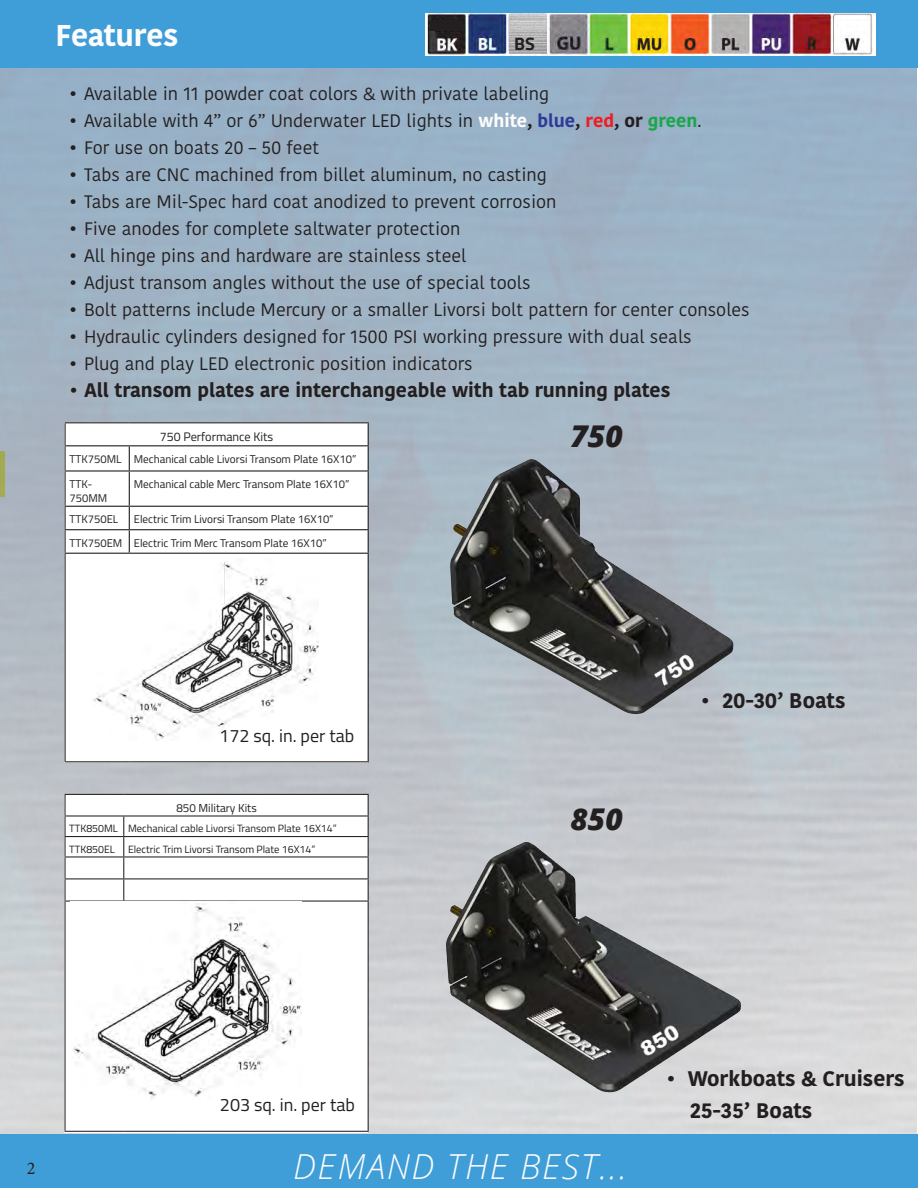
<style>
.page{position:relative;width:918px;height:1188px;background:#fff}
.page>*{position:absolute;margin:0;border:0;box-sizing:border-box;transform-origin:0 0}
.t1{font:italic 300 34.5px "Open Sans";letter-spacing:.05em;color:#fcfcfc}
.t2{font:700 30px "Kohinoor Bangla";letter-spacing:-.01em;color:#fcfcfc}
.t3{font:italic 800 30px "Open Sans";color:#231f20}
.t4{font:700 21px "Kohinoor Devanagari";color:#231f20}
.t5{font:700 19.5px "Kohinoor Bangla";color:#231f20}
.t6{font:18px "Kohinoor Bangla";color:#231f20}
.t7{font:18px "Titillium Web";color:#231f20}
.t8{font:700 18px "Titillium Web";color:#231f20}
.t9{font:18px "Minion Pro";color:#231f20}
.t10{font:12.3px "Titillium Web";color:#231f20}
.t11{font:11.55px "Titillium Web";color:#231f20}
.t12{font:11.25px/13.5px "Titillium Web";color:#231f20}
.t13{font:10.5px "Titillium Web";color:#231f20}
.s1{font-weight:700;color:#fcfcfc}
.s2{font-weight:700}
.s3{font-weight:700;color:#2e3c98}
.s4{font-weight:700;color:#ee1d23}
.s5{font-weight:700;color:#1aa74a}
</style>
<div class="page">
<img style="left:0;top:68px;width:916px;height:1066px">
<div style="left:0;top:1px;width:918px;height:67px;background:#3f9ed7"></div>
<div style="left:0;top:1134px;width:918px;height:54px;background:#3f9ed7"></div>
<div style="left:64px;top:422px;width:304px;height:341px;background:#fff"></div>
<hr style="left:64px;top:422px;width:65px;height:1px;background:#231f20">
<hr style="left:64px;top:423px;width:2px;height:22px;background:#231f20">
<hr style="left:129px;top:422px;width:240px;height:1px;background:#231f20">
<hr style="left:64px;top:445px;width:65px;height:1px;background:#231f20">
<hr style="left:64px;top:446px;width:2px;height:24px;background:#231f20">
<hr style="left:129px;top:445px;width:240px;height:1px;background:#231f20">
<svg style="left:129px;top:446px;width:1px;height:24px"></svg>
<svg style="left:368px;top:423px;width:1px;height:47px"></svg>
<hr style="left:64px;top:470px;width:65px;height:2px;background:#231f20">
<hr style="left:64px;top:472px;width:2px;height:34px;background:#231f20">
<hr style="left:129px;top:470px;width:240px;height:2px;background:#231f20">
<hr style="left:129px;top:472px;width:1px;height:34px;background:#231f20">
<hr style="left:368px;top:472px;width:1px;height:34px;background:#231f20">
<hr style="left:64px;top:506px;width:65px;height:1px;background:#231f20">
<hr style="left:64px;top:507px;width:2px;height:22px;background:#231f20">
<hr style="left:129px;top:506px;width:240px;height:1px;background:#231f20">
<hr style="left:64px;top:529px;width:65px;height:1px;background:#231f20">
<hr style="left:64px;top:530px;width:2px;height:23px;background:#231f20">
<hr style="left:129px;top:529px;width:240px;height:1px;background:#231f20">
<svg style="left:129px;top:507px;width:1px;height:46px"></svg>
<svg style="left:368px;top:507px;width:1px;height:46px"></svg>
<hr style="left:64px;top:553px;width:65px;height:1px;background:#231f20">
<hr style="left:64px;top:554px;width:2px;height:207px;background:#231f20">
<hr style="left:129px;top:553px;width:240px;height:1px;background:#231f20">
<hr style="left:368px;top:554px;width:1px;height:207px;background:#231f20">
<hr style="left:64px;top:761px;width:65px;height:1px;background:#231f20">
<hr style="left:129px;top:761px;width:240px;height:1px;background:#231f20">
<img style="left:93px;top:562px;width:225px;height:179px">
<div style="left:64px;top:794px;width:304px;height:338px;background:#fff"></div>
<hr style="left:64px;top:794px;width:60px;height:1px;background:#231f20">
<hr style="left:64px;top:795px;width:2px;height:20px;background:#231f20">
<hr style="left:124px;top:794px;width:245px;height:1px;background:#231f20">
<hr style="left:64px;top:815px;width:60px;height:2px;background:#231f20">
<hr style="left:124px;top:815px;width:245px;height:2px;background:#231f20">
<hr style="left:64px;top:836px;width:60px;height:1px;background:#231f20">
<svg style="left:64px;top:817px;width:2px;height:39px"></svg>
<hr style="left:124px;top:836px;width:245px;height:1px;background:#231f20">
<hr style="left:64px;top:856px;width:60px;height:1px;background:#231f20">
<hr style="left:64px;top:857px;width:2px;height:21px;background:#231f20">
<hr style="left:124px;top:856px;width:245px;height:1px;background:#231f20">
<hr style="left:64px;top:878px;width:60px;height:1px;background:#231f20">
<hr style="left:64px;top:879px;width:2px;height:22px;background:#231f20">
<hr style="left:124px;top:878px;width:245px;height:1px;background:#231f20">
<svg style="left:123px;top:817px;width:1px;height:84px"></svg>
<svg style="left:368px;top:795px;width:1px;height:106px"></svg>
<hr style="left:64px;top:901px;width:60px;height:1px;background:#231f20">
<hr style="left:64px;top:902px;width:2px;height:229px;background:#231f20">
<hr style="left:124px;top:901px;width:245px;height:1px;background:#231f20">
<hr style="left:368px;top:902px;width:1px;height:229px;background:#231f20">
<hr style="left:64px;top:1131px;width:60px;height:1px;background:#231f20">
<hr style="left:124px;top:1131px;width:245px;height:1px;background:#231f20">
<img style="left:73px;top:903px;width:229px;height:196px">
<img style="left:426px;top:14px;width:450px;height:41px">
<img style="left:450px;top:459px;width:283px;height:255px">
<img style="left:453px;top:842px;width:72px;height:67px">
<div style="left:430px;top:20px;width:33px;height:11px;background:#231f20"></div>
<img style="left:510px;top:15px;width:37px;height:38px">
<p class="t2" style="left:56px;top:9px;width:124px">Features</p>
<p class="t8" style="left:514px;top:30px;width:22px">BS</p>
<p class="t6" style="left:69px;top:80px;width:482px">• Available in 11 powder coat colors &amp; with private labeling</p>
<p class="t6" style="left:69px;top:107px;width:634px">• Available with 4” or 6” Underwater LED lights in <span class="s1">white</span><span class="s2">,</span> <span class="s3">blue</span><span class="s2">,</span> <span class="s4">red</span><span class="s2">, or</span> <span class="s5">green</span>.</p>
<p class="t6" style="left:69px;top:134px;width:252px">• For use on boats 20 – 50 feet</p>
<p class="t6" style="left:69px;top:161px;width:480px">• Tabs are CNC machined from billet aluminum, no casting</p>
<p class="t6" style="left:69px;top:188px;width:489px">• Tabs are Mil-Spec hard coat anodized to prevent corrosion</p>
<p class="t6" style="left:69px;top:215px;width:393px">• Five anodes for complete saltwater protection</p>
<p class="t6" style="left:69px;top:242px;width:399px">• All hinge pins and hardware are stainless steel</p>
<p class="t6" style="left:69px;top:269px;width:463px">• Adjust transom angles without the use of special tools</p>
<p class="t6" style="left:69px;top:296px;width:682px">• Bolt patterns include Mercury or a smaller Livorsi bolt pattern for center consoles</p>
<p class="t6" style="left:69px;top:323px;width:624px">• Hydraulic cylinders designed for 1500 PSI working pressure with dual seals</p>
<p class="t6" style="left:69px;top:350px;width:405px">• Plug and play LED electronic position indicators</p>
<p class="t5" style="left:69px;top:373px;width:603px">• All transom plates are interchangeable with tab running plates</p>
<p class="t3" style="left:571px;top:413px;width:54px">750</p>
<p class="t10" style="left:160px;top:428px;width:115px">750 Performance Kits</p>
<p class="t12" style="left:70px;top:452px;width:53px">TTK750ML</p>
<p class="t12" style="left:134px;top:452px;width:224px">Mechanical cable Livorsi Transom Plate 16X10”</p>
<p class="t12" style="left:70px;top:477px;width:39px">TTK-<br>750MM</p>
<p class="t12" style="left:134px;top:477px;width:217px">Mechanical cable Merc Transom Plate 16X10”</p>
<p class="t12" style="left:70px;top:512px;width:50px">TTK750EL</p>
<p class="t12" style="left:134px;top:512px;width:201px">Electric Trim Livorsi Transom Plate 16X10”</p>
<p class="t12" style="left:70px;top:536px;width:54px">TTK750EM</p>
<p class="t12" style="left:134px;top:536px;width:194px">Electric Trim Merc Transom Plate 16X10”</p>
<p class="t7" style="left:219px;top:722px;width:136px">172 sq. in. per tab</p>
<p class="t11" style="left:176px;top:799px;width:82px">850 Military Kits</p>
<p class="t13" style="left:69px;top:821px;width:50px">TTK850ML</p>
<p class="t13" style="left:128px;top:821px;width:210px">Mechanical cable Livorsi Transom Plate 16X14”</p>
<p class="t13" style="left:69px;top:841px;width:47px">TTK850EL</p>
<p class="t13" style="left:128px;top:841px;width:189px">Electric Trim Livorsi Transom Plate 16X14”</p>
<p class="t3" style="left:571px;top:797px;width:54px">850</p>
<p class="t4" style="left:700px;top:682px;width:147px">• 20-30’ Boats</p>
<p class="t9" style="left:27px;top:1156px;width:10px">2</p>
<p class="t7" style="left:220px;top:1092px;width:136px">203 sq. in. per tab</p>
<p class="t1" style="left:293px;top:1142px;width:335px">DEMAND THE BEST...</p>
<p class="t4" style="left:666px;top:1060px;width:240px">• Workboats &amp; Cruisers</p>
<p class="t4" style="left:690px;top:1092px;width:124px">25-35’ Boats</p>
</div>
